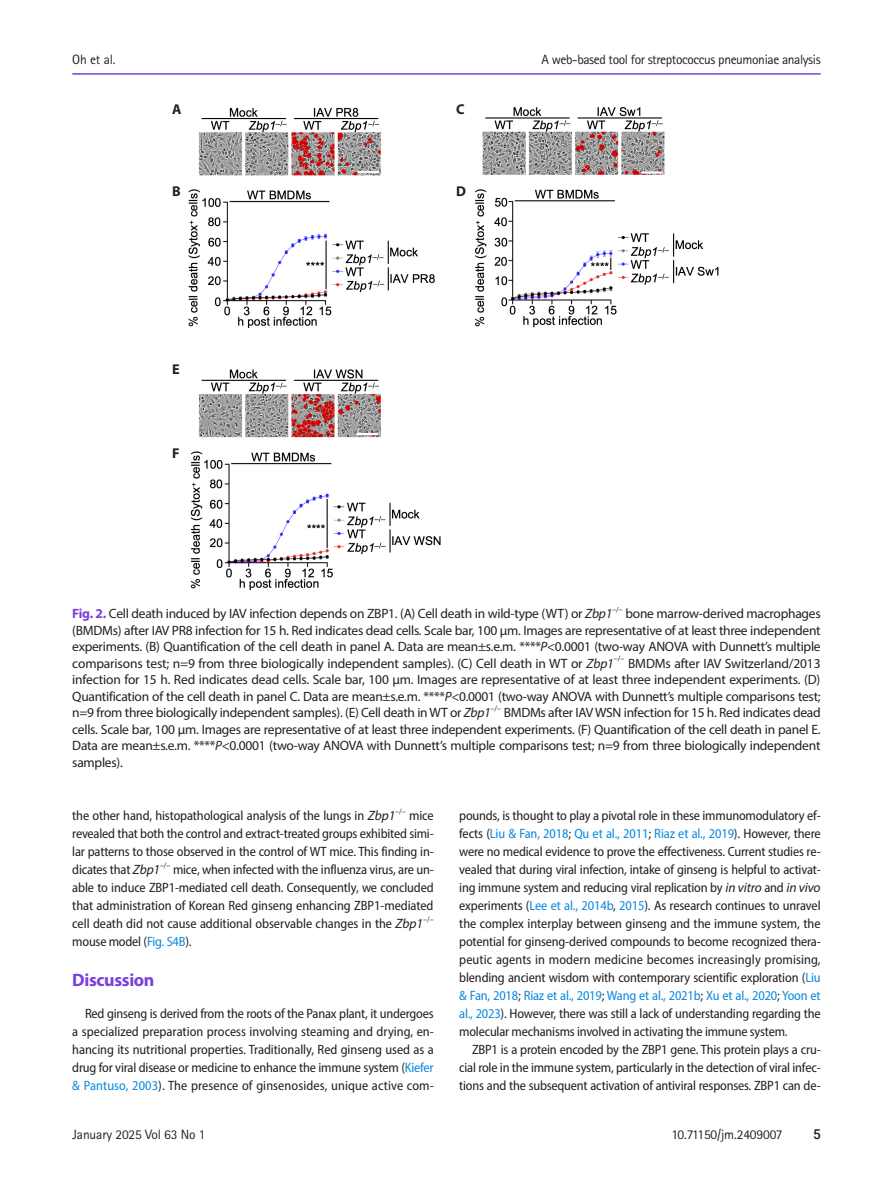
<style>
.page{position:relative;width:893px;height:1191px;background:#fff}
.page>*{position:absolute;margin:0;border:0;box-sizing:border-box;transform-origin:0 0}
.t1{font:700 18px "Myriad Pro";letter-spacing:-.02em;color:#793fdf}
.fig-caption{font:700 14.25px "Myriad Pro";color:#231f20}
.body{font:semi-condensed 13.5px/18px "Myriad Pro";letter-spacing:-.015em;color:#231f20;text-align:justify}
.fig-caption-2{font:13.5px/16.5px "Myriad Pro";letter-spacing:-.02em;color:#231f20;text-align:justify}
.t2{font:13.5px "Rotis Sans Serif Std";letter-spacing:-.03em;color:#231f20}
.t3{font:13.5px "Rotis Sans Serif Std";letter-spacing:-.01em;color:#231f20}
.t4{font:500 13.5px "Roboto";color:#231f20}
.fig-caption-3{font:7.8px "Myriad Pro";color:#231f20}
.body-2{font:semi-condensed 7.8px "Myriad Pro";color:#231f20}
.s1{font-weight:700;color:#793fdf}
.s2{font-style:italic}
.s3{font-style:italic;font-stretch:normal}
.s4{color:#0b88de}
</style>
<div class="page">
<img style="left:188px;top:107px;width:531px;height:484px">
<div style="left:456px;top:102px;width:13px;height:18px;background:#fff"></div>
<div style="left:456px;top:184px;width:13px;height:18px;background:#fff"></div>
<hr style="left:72px;top:73px;width:749px;height:2px;background:#793fdf">
<p class="t2" style="left:72px;top:51px;width:45px">Oh et al.</p>
<p class="t2" style="left:541px;top:51px;width:281px">A web-based tool for streptococcus pneumoniae analysis</p>
<p class="fig-caption" style="left:172px;top:100px;width:11px">A</p>
<p class="fig-caption" style="left:456px;top:100px;width:10px">C</p>
<p class="fig-caption" style="left:172px;top:182px;width:10px">B</p>
<p class="fig-caption" style="left:456px;top:182px;width:11px">D</p>
<p class="fig-caption" style="left:172px;top:359px;width:9px">E</p>
<p class="fig-caption" style="left:172px;top:443px;width:9px">F</p>
<p class="fig-caption-2" style="left:72px;top:605px;width:542px"><span class="s1">Fig. 2.</span> Cell death induced by IAV infection depends on ZBP1. (A) Cell death in wild-type (WT) or <span class="s2">Zbp1</span></p>
<p class="fig-caption-3" style="left:612px;top:604px;width:12px">–/–</p>
<p class="fig-caption-2" style="left:72px;top:605px;width:750px;text-indent:553px">bone marrow-derived macrophages (BMDMs) after IAV PR8 infection for 15 h. Red indicates dead cells. Scale bar, 100 μm. Images are representative of at least three independent experiments. (B) Quantification of the cell death in panel A. Data are mean±s.e.m. ****<span class="s2">P</span>&lt;0.0001 (two-way ANOVA with Dunnett’s multiple comparisons test; n=9 from three biologically independent samples). (C) Cell death in WT or <span class="s2">Zbp1</span></p>
<p class="fig-caption-3" style="left:614px;top:654px;width:12px">–/–</p>
<p class="fig-caption-2" style="left:72px;top:654px;width:750px;text-indent:556px">BMDMs after IAV Switzerland/2013 infection for 15 h. Red indicates dead cells. Scale bar, 100 μm. Images are representative of at least three independent experiments. (D)<br>Quantification of the cell death in panel C. Data are mean±s.e.m. ****<span class="s2">P</span>&lt;0.0001 (two-way ANOVA with Dunnett’s multiple comparisons test; n=9 from three biologically independent samples). (E) Cell death in WT or <span class="s2">Zbp1</span></p>
<p class="fig-caption-3" style="left:491px;top:703px;width:12px">–/–</p>
<p class="fig-caption-2" style="left:72px;top:704px;width:750px;text-indent:431px">BMDMs after IAV WSN infection for 15 h. Red indicates dead cells. Scale bar, 100 μm. Images are representative of at least three independent experiments. (F) Quantification of the cell death in panel E.<br>Data are mean±s.e.m. ****<span class="s2">P</span>&lt;0.0001 (two-way ANOVA with Dunnett’s multiple comparisons test; n=9 from three biologically independent samples).</p>
<p class="body" style="left:72px;top:806px;width:325px">the other hand, histopathological analysis of the lungs in <span class="s3">Zbp1</span></p>
<p class="body-2" style="left:395px;top:806px;width:12px">–/–</p>
<p class="body" style="left:72px;top:806px;width:363px;text-indent:337px">mice revealed that both the control and extract-treated groups exhibited simi&shy;lar patterns to those observed in the control of WT mice. This finding in&shy;dicates that <span class="s3">Zbp1</span></p>
<p class="body-2" style="left:160px;top:860px;width:12px">–/–</p>
<p class="body" style="left:72px;top:860px;width:363px;text-indent:101px">mice, when infected with the influenza virus, are un&shy;able to induce ZBP1-mediated cell death. Consequently, we concluded that administration of Korean Red ginseng enhancing ZBP1-mediated cell death did not cause additional observable changes in the <span class="s3">Zbp1</span></p>
<p class="body-2" style="left:423px;top:914px;width:12px">–/–</p>
<p class="body" style="left:72px;top:932px;width:121px">mouse model (<span class="s4">Fig. S4B</span>).</p>
<p class="t1" style="left:72px;top:968px;width:84px">Discussion</p>
<p class="body" style="left:72px;top:1004px;width:363px;text-indent:13px">Red ginseng is derived from the roots of the Panax plant, it undergoes a specialized preparation process involving steaming and drying, en&shy;hancing its nutritional properties. Traditionally, Red ginseng used as a drug for viral disease or medicine to enhance the immune system (<span class="s4">Kiefer &amp; Pantuso, 2003</span>). The presence of ginsenosides, unique active com-</p>
<p class="body" style="left:459px;top:806px;width:363px">pounds, is thought to play a pivotal role in these immunomodulatory ef&shy;fects (<span class="s4">Liu &amp; Fan, 2018</span>; <span class="s4">Qu et al., 2011</span>; <span class="s4">Riaz et al., 2019</span>). However, there were no medical evidence to prove the effectiveness. Current studies re&shy;vealed that during viral infection, intake of ginseng is helpful to activat&shy;ing immune system and reducing viral replication by <span class="s3">in vitro</span> and <span class="s3">in vivo </span>experiments (<span class="s4">Lee et al., 2014b</span>, <span class="s4">2015</span>). As research continues to unravel the complex interplay between ginseng and the immune system, the potential for ginseng-derived compounds to become recognized thera&shy;peutic agents in modern medicine becomes increasingly promising, blending ancient wisdom with contemporary scientific exploration (<span class="s4">Liu &amp; Fan, 2018</span>; <span class="s4">Riaz et al., 2019</span>; <span class="s4">Wang et al., 2021b</span>; <span class="s4">Xu et al., 2020</span>; <span class="s4">Yoon et al., 2023</span>). However, there was still a lack of understanding regarding the molecular mechanisms involved in activating the immune system.</p>
<p class="body" style="left:459px;top:1040px;width:363px;text-indent:13px">ZBP1 is a protein encoded by the ZBP1 gene. This protein plays a cru&shy;cial role in the immune system, particularly in the detection of viral infec&shy;tions and the subsequent activation of antiviral responses. ZBP1 can de-</p>
<p class="t3" style="left:72px;top:1126px;width:135px">January 2025 Vol 63 No 1</p>
<p class="t3" style="left:671px;top:1126px;width:113px">10.71150/jm.2409007</p>
<p class="t4" style="left:813px;top:1124px;width:9px">5</p>
</div>
